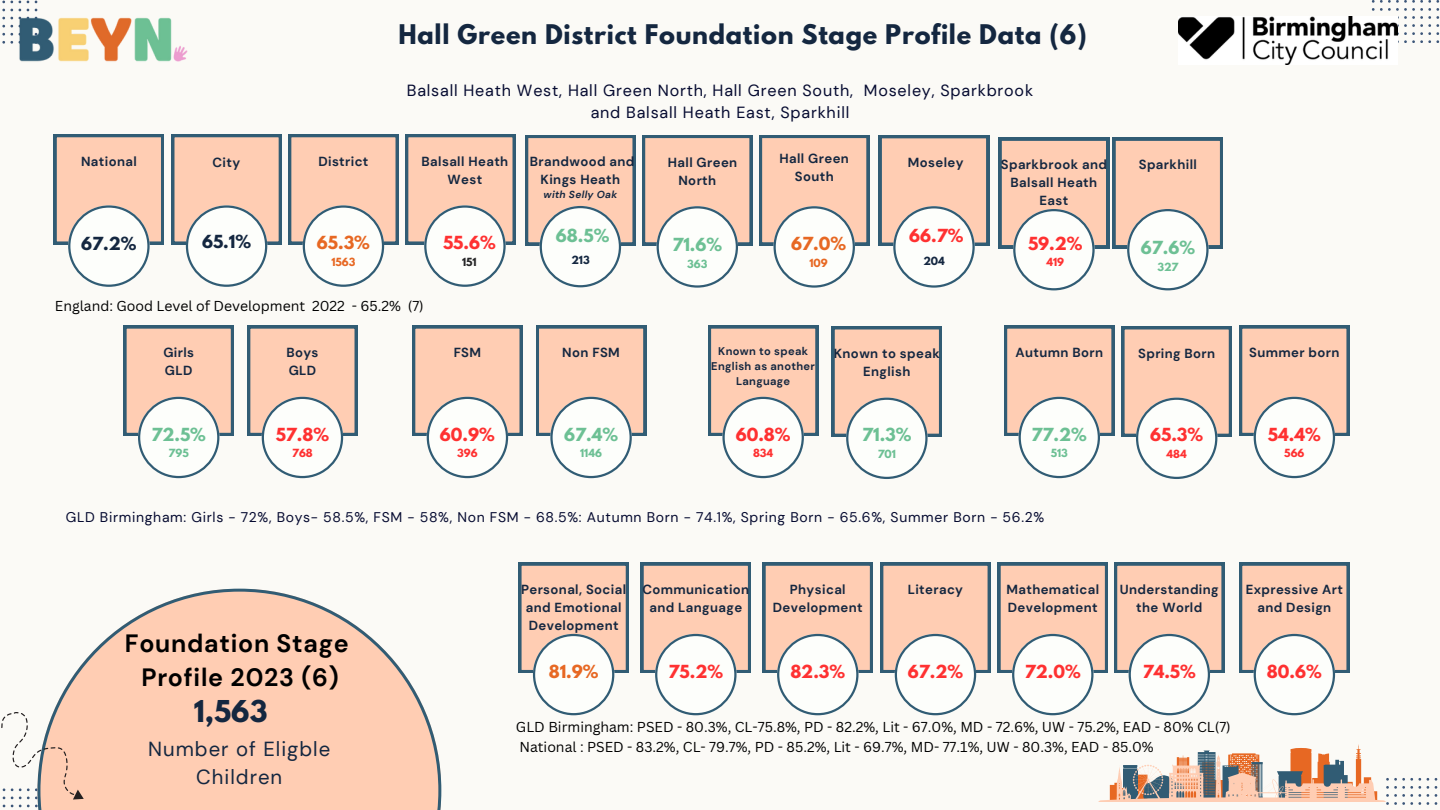
<style>
.page{position:relative;width:1440px;height:810px;background:#fbfaf6}
.page>*{position:absolute;margin:0;border:0;box-sizing:border-box;transform-origin:0 0}
.t1{font:700 26.7px "League Spartan";color:#142740}
.t2{font:700 25px/34.5px "DM Sans";letter-spacing:.03em;color:#000;text-align:center}
.t3{font:700 24px "League Spartan";letter-spacing:.03em;color:#142740}
.t4{font:20.3px/28px "DM Sans";letter-spacing:.05em;color:#142740;text-align:center}
.t5{font:16.1px/22.5px "DM Sans";letter-spacing:.05em;color:#050a30;text-align:center}
.t6{font:700 16px "League Spartan";color:#ff3131}
.t7{font:700 16px "League Spartan";color:#6dc094}
.t8{font:700 16px "League Spartan";color:#e76823}
.t9{font:700 16px "League Spartan";color:#142740}
.t10{font:14px/19.5px "Canva Sans";color:#000}
.t11{font:14px "DM Sans";letter-spacing:.05em;color:#050a30}
.t12{font:700 13.1px/18px "DM Sans";letter-spacing:.03em;color:#142740;text-align:center}
.t13{font:700 11.1px/15px "DM Sans";letter-spacing:.03em;color:#142740;text-align:center}
.t14{font:italic 700 10.1px "DM Sans";letter-spacing:.03em;color:#142740}
.t15{font:700 10px "League Spartan";color:#6dc094}
.t16{font:700 10px "League Spartan";color:#ff3131}
.t17{font:700 10px "League Spartan";color:#e76823}
.t18{font:700 10px "League Spartan";color:#142740}
.t19{font:700 10px "League Spartan";color:#262627}
</style>
<div class="page">
<svg style="left:1372px;top:0;width:67px;height:43px"></svg>
<svg style="left:1427px;top:778px;width:2px;height:27px"></svg>
<svg style="left:1435px;top:778px;width:2px;height:27px"></svg>
<svg style="left:2px;top:1px;width:11px;height:2px"></svg>
<svg style="left:2px;top:9px;width:11px;height:2px"></svg>
<svg style="left:2px;top:17px;width:11px;height:2px"></svg>
<svg style="left:2px;top:25px;width:11px;height:2px"></svg>
<svg style="left:2px;top:33px;width:11px;height:10px"></svg>
<svg style="left:879px;top:135px;width:110px;height:153px"></svg>
<svg style="left:642px;top:135px;width:110px;height:153px"></svg>
<svg style="left:759px;top:135px;width:110px;height:153px"></svg>
<svg style="left:999px;top:138px;width:224px;height:152px"></svg>
<svg style="left:171px;top:134px;width:111px;height:153px"></svg>
<svg style="left:288px;top:134px;width:111px;height:153px"></svg>
<svg style="left:405px;top:134px;width:111px;height:153px"></svg>
<svg style="left:38px;top:589px;width:403px;height:221px"></svg>
<svg style="left:1px;top:712px;width:83px;height:95px"></svg>
<svg style="left:519px;top:563px;width:110px;height:152px"></svg>
<svg style="left:641px;top:563px;width:110px;height:152px"></svg>
<svg style="left:763px;top:563px;width:110px;height:152px"></svg>
<svg style="left:54px;top:134px;width:110px;height:153px"></svg>
<svg style="left:880px;top:563px;width:111px;height:152px"></svg>
<svg style="left:998px;top:563px;width:110px;height:152px"></svg>
<svg style="left:1114px;top:563px;width:110px;height:152px"></svg>
<svg style="left:1239px;top:563px;width:110px;height:152px"></svg>
<svg style="left:1239px;top:326px;width:110px;height:152px"></svg>
<svg style="left:1122px;top:326px;width:110px;height:153px"></svg>
<svg style="left:1004px;top:326px;width:110px;height:152px"></svg>
<svg style="left:832px;top:326px;width:110px;height:153px"></svg>
<svg style="left:412px;top:326px;width:111px;height:152px"></svg>
<svg style="left:536px;top:326px;width:110px;height:152px"></svg>
<svg style="left:708px;top:326px;width:110px;height:152px"></svg>
<svg style="left:124px;top:326px;width:110px;height:152px"></svg>
<svg style="left:247px;top:326px;width:111px;height:152px"></svg>
<svg style="left:1098px;top:744px;width:323px;height:61px"></svg>
<svg style="left:525px;top:135px;width:110px;height:152px"></svg>
<img style="left:18px;top:16px;width:170px;height:46px">
<img style="left:1179px;top:16px;width:219px;height:49px">
<h3 class="t3" style="left:398px;top:23px;width:690px">Hall Green District Foundation Stage Profile Data (6)</h3>
<p class="t5" style="left:407px;top:79px;width:628px">Balsall Heath West, Hall Green North, Hall Green South, Moseley, Sparkbrook and Balsall Heath East, Sparkhill</p>
<p class="t12" style="left:81px;top:152px;width:57px">National</p>
<p class="t9" style="left:81px;top:236px;width:57px">67.2%</p>
<p class="t12" style="left:213px;top:154px;width:29px">City</p>
<p class="t12" style="left:318px;top:152px;width:52px">District</p>
<p class="t9" style="left:202px;top:234px;width:51px">65.1%</p>
<p class="t8" style="left:317px;top:235px;width:55px">65.3%</p>
<p class="t17" style="left:331px;top:257px;width:26px">1563</p>
<p class="t12" style="left:422px;top:152px;width:88px">Balsall Heath<br>West</p>
<p class="t6" style="left:443px;top:235px;width:54px">55.6%</p>
<p class="t19" style="left:462px;top:257px;width:16px">151</p>
<p class="t12" style="left:530px;top:153px;width:106px">Brandwood and<br>Kings Heath</p>
<p class="t14" style="left:544px;top:188px;width:75px">with Selly Oak</p>
<p class="t7" style="left:556px;top:228px;width:55px">68.5%</p>
<p class="t18" style="left:571px;top:255px;width:20px">213</p>
<p class="t12" style="left:678px;top:153px;width:60px;text-align:left;text-indent:-11px">Hall Green<br>North</p>
<p class="t7" style="left:672px;top:237px;width:51px">71.6%</p>
<p class="t15" style="left:687px;top:259px;width:22px">363</p>
<p class="t12" style="left:780px;top:149px;width:71px">Hall Green<br>South</p>
<p class="t8" style="left:791px;top:236px;width:56px">67.0%</p>
<p class="t17" style="left:809px;top:258px;width:20px">109</p>
<p class="t12" style="left:908px;top:153px;width:57px">Moseley</p>
<p class="t6" style="left:909px;top:228px;width:56px">66.7%</p>
<p class="t18" style="left:923px;top:256px;width:23px">204</p>
<p class="t12" style="left:1001px;top:156px;width:108px">Sparkbrook and<br>Balsall Heath<br>East</p>
<p class="t6" style="left:1028px;top:235px;width:56px">59.2%</p>
<p class="t16" style="left:1046px;top:257px;width:19px">419</p>
<p class="t12" style="left:1139px;top:156px;width:60px">Sparkhill</p>
<p class="t7" style="left:1141px;top:240px;width:56px">67.6%</p>
<p class="t15" style="left:1157px;top:262px;width:23px">327</p>
<p class="t10" style="left:55px;top:296px;width:370px">England: Good Level of Development 2022 - 65.2% (7)</p>
<p class="t12" style="left:163px;top:344px;width:32px;text-align:left">Girls<br>GLD</p>
<p class="t7" style="left:151px;top:426px;width:56px">72.5%</p>
<p class="t15" style="left:169px;top:448px;width:22px">795</p>
<p class="t12" style="left:286px;top:344px;width:34px;text-align:left">Boys<br>GLD</p>
<p class="t6" style="left:276px;top:426px;width:55px">57.8%</p>
<p class="t16" style="left:292px;top:448px;width:22px">768</p>
<p class="t12" style="left:454px;top:344px;width:29px">FSM</p>
<p class="t6" style="left:440px;top:426px;width:56px">60.9%</p>
<p class="t16" style="left:457px;top:448px;width:22px">396</p>
<p class="t12" style="left:562px;top:344px;width:59px">Non FSM</p>
<p class="t7" style="left:564px;top:426px;width:55px">67.4%</p>
<p class="t15" style="left:580px;top:448px;width:23px">1146</p>
<p class="t13" style="left:711px;top:344px;width:105px">Known to speak<br>English as another<br>Language</p>
<p class="t6" style="left:736px;top:426px;width:56px">60.8%</p>
<p class="t16" style="left:753px;top:448px;width:22px">834</p>
<p class="t12" style="left:834px;top:344px;width:108px">Known to speak<br>English</p>
<p class="t7" style="left:862px;top:427px;width:51px">71.3%</p>
<p class="t15" style="left:878px;top:449px;width:20px">701</p>
<p class="t12" style="left:1016px;top:344px;width:89px">Autumn Born</p>
<p class="t7" style="left:1032px;top:426px;width:57px">77.2%</p>
<p class="t15" style="left:1051px;top:448px;width:19px">513</p>
<p class="t12" style="left:1138px;top:344px;width:79px">Spring Born</p>
<p class="t6" style="left:1150px;top:427px;width:55px">65.3%</p>
<p class="t16" style="left:1167px;top:449px;width:22px">484</p>
<p class="t12" style="left:1249px;top:344px;width:92px">Summer born</p>
<p class="t6" style="left:1268px;top:426px;width:54px">54.4%</p>
<p class="t16" style="left:1284px;top:448px;width:22px">566</p>
<p class="t11" style="left:66px;top:508px;width:980px">GLD Birmingham: Girls - 72%, Boys- 58.5%, FSM - 58%, Non FSM - 68.5%: Autumn Born - 74.1%, Spring Born - 65.6%, Summer Born - 56.2%</p>
<h2 class="t2" style="left:125px;top:626px;width:225px">Foundation Stage<br>Profile 2023 (6)</h2>
<h1 class="t1" style="left:194px;top:698px;width:75px">1,563</h1>
<h3 class="t4" style="left:148px;top:735px;width:184px">Number of Eligble<br>Children</h3>
<p class="t12" style="left:521px;top:581px;width:107px">Personal, Social and Emotional<br>Development</p>
<p class="t8" style="left:549px;top:663px;width:51px">81.9%</p>
<p class="t12" style="left:642px;top:581px;width:108px">Communication and Language</p>
<p class="t6" style="left:669px;top:663px;width:56px">75.2%</p>
<p class="t12" style="left:773px;top:581px;width:91px">Physical<br>Development</p>
<p class="t6" style="left:790px;top:663px;width:56px">82.3%</p>
<p class="t12" style="left:908px;top:581px;width:57px">Literacy</p>
<p class="t6" style="left:908px;top:663px;width:57px">67.2%</p>
<p class="t12" style="left:1006px;top:581px;width:94px;text-align:left">Mathematical<br>Development</p>
<p class="t6" style="left:1025px;top:663px;width:57px">72.0%</p>
<p class="t12" style="left:1120px;top:581px;width:100px">Understanding the World</p>
<p class="t6" style="left:1143px;top:663px;width:55px">74.5%</p>
<p class="t12" style="left:1246px;top:581px;width:99px">Expressive Art and Design</p>
<p class="t6" style="left:1267px;top:663px;width:56px">80.6%</p>
<p class="t10" style="left:516px;top:717px;width:716px">GLD Birmingham: PSED - 80.3%, CL-75.8%, PD - 82.2%, Lit - 67.0%, MD - 72.6%, UW - 75.2%, EAD - 80% CL(7)<br>National : PSED - 83.2%, CL- 79.7%, PD - 85.2%, Lit - 69.7%, MD- 77.1%, UW - 80.3%, EAD - 85.0%</p>
</div>
